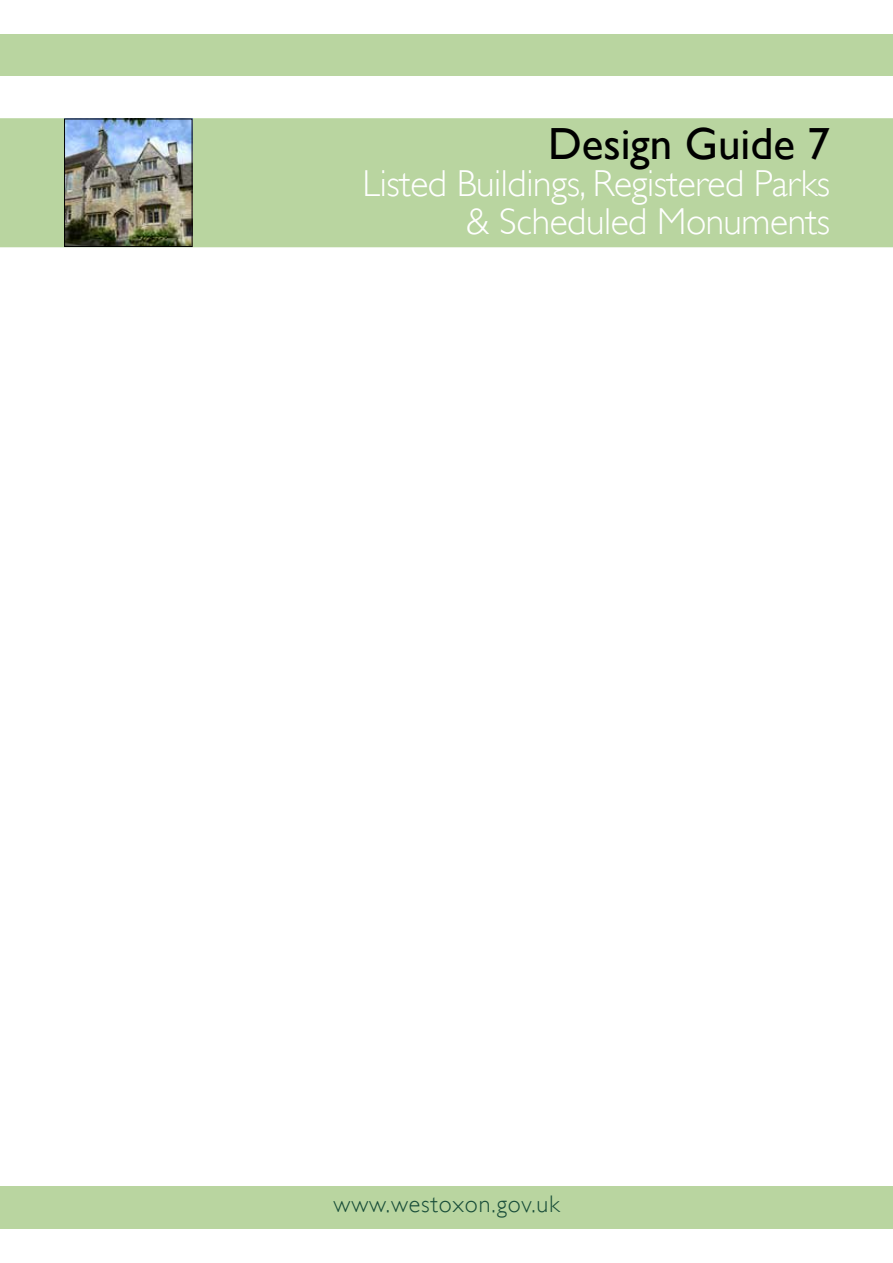
<style>
.page{position:relative;width:893px;height:1263px;background:#fff}
.page>*{position:absolute;margin:0;border:0;box-sizing:border-box;transform-origin:0 0}
.t1{font:45px "Gill Sans";color:#000}
.t2{font:300 37.5px/37.5px "Gill Sans";letter-spacing:-.01em;color:#fff;text-align:right}
.t3{font:300 24px "Gill Sans";letter-spacing:.04em;color:#174c38}
</style>
<div class="page">
<div style="left:0;top:1186px;width:893px;height:43px;background:#b9d5a0"></div>
<div style="left:0;top:34px;width:893px;height:42px;background:#b9d5a0"></div>
<div style="left:0;top:118px;width:893px;height:129px;background:#b9d5a0"></div>
<img style="left:66px;top:121px;width:124px;height:124px">
<div style="left:64px;top:119px;width:128px;height:128px;border:1px solid #000"></div>
<p class="t1" style="left:548px;top:117px;width:283px">Design Guide 7</p>
<p class="t2" style="left:363px;top:165px;width:469px">Listed Buildings, Registered Parks &amp; Scheduled Monuments</p>
<p class="t3" style="left:333px;top:1189px;width:228px">www.westoxon.gov.uk</p>
</div>
